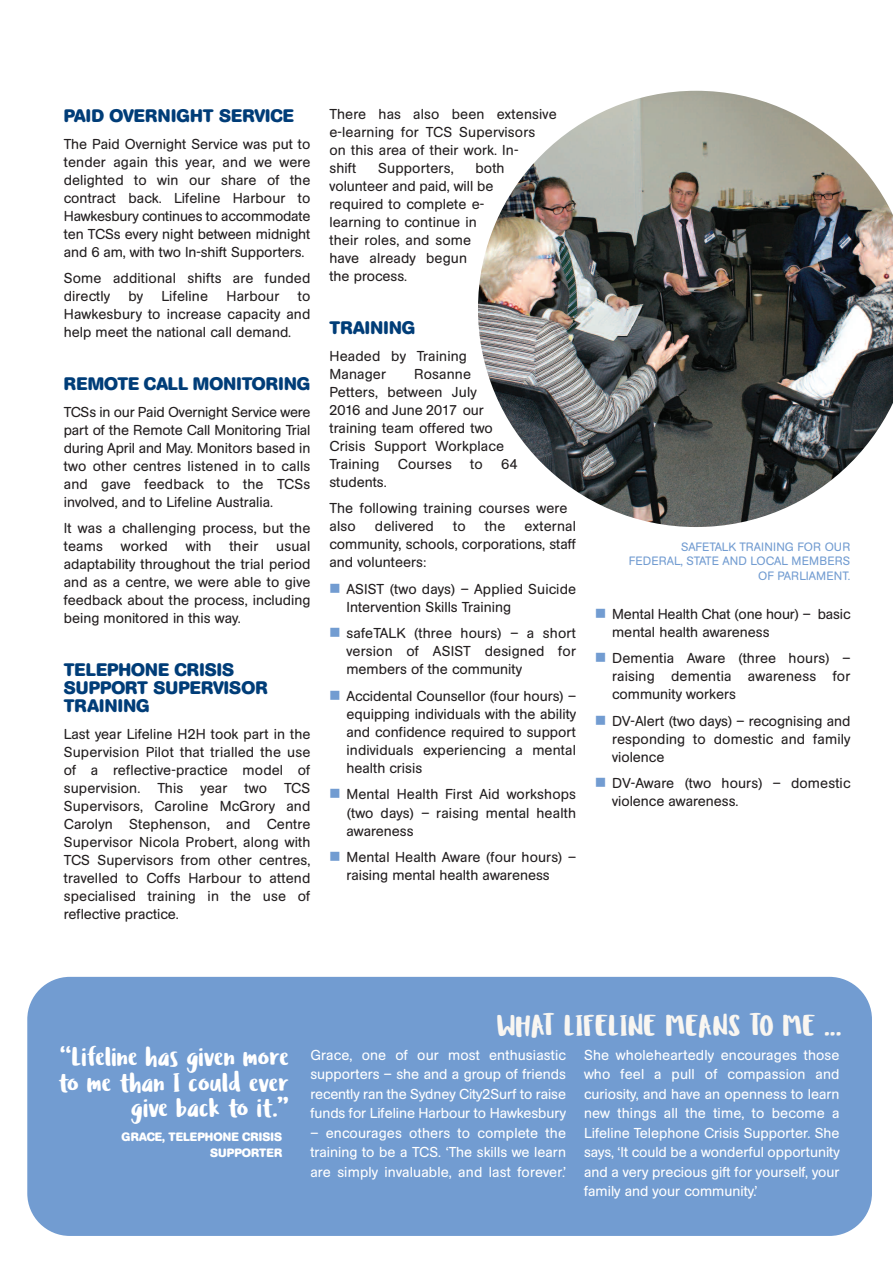
<style>
.page{position:relative;width:893px;height:1263px;background:#fff}
.page>*{position:absolute;margin:0;border:0;box-sizing:border-box;transform-origin:0 0}
.t1{font:30px "Ludicrous";color:#f9f6f1}
.t2{font:27px/25.5px "Ludicrous";color:#fff;text-align:right}
.t3{font:700 18px/18px "AG Book Rounded";color:#003d78}
.t4{font:700 18px "AG Book Rounded";letter-spacing:.02em;color:#003d78}
.t5{font:14.25px/18px "AG Book Rounded";letter-spacing:.005em;color:#231f20;text-align:justify}
.t6{font:14.25px/19.5px "AG Book Rounded";color:#fff;text-align:justify}
.t7{font:12px/14.4px "AG Book Rounded";color:#729cd1;text-align:right}
.t8{font:700 12px/16.5px "AG Book Rounded";color:#fff;text-align:right}
</style>
<div class="page">
<img style="left:478px;top:91px;width:415px;height:436px">
<div style="left:27px;top:977px;width:845px;height:259px;background:#729cd1;border-radius:43px"></div>
<p class="t3" style="left:64px;top:108px;width:231px">PAID OVERNIGHT SERVICE</p>
<p class="t5" style="left:64px;top:136px;width:248px">The Paid Overnight Service was put to tender again this year, and we were delighted to win our share of the contract back. Lifeline Harbour to Hawkesbury continues to accommodate ten TCSs every night between midnight and 6 am, with two In-shift Supporters.</p>
<p class="t5" style="left:64px;top:270px;width:248px">Some additional shifts are funded directly</p>
<p class="t5" style="left:128px;top:288px;width:16px">by</p>
<p class="t5" style="left:161px;top:288px;width:48px">Lifeline</p>
<p class="t5" style="left:226px;top:288px;width:55px">Harbour</p>
<p class="t5" style="left:64px;top:288px;width:248px;text-indent:234px">to Hawkesbury to increase capacity and help meet the national call demand.</p>
<p class="t3" style="left:64px;top:376px;width:248px">REMOTE CALL MONITORING</p>
<p class="t5" style="left:64px;top:404px;width:248px">TCSs in our Paid Overnight Service were part of the Remote Call Monitoring Trial during April and May. Monitors based in two other centres listened in to calls and gave feedback to the TCSs involved, and to Lifeline Australia.</p>
<p class="t5" style="left:64px;top:520px;width:248px">It was a challenging process, but the teams</p>
<p class="t5" style="left:64px;top:538px;width:248px;text-indent:213px">usual adaptability throughout the trial period and as a centre, we were able to give feedback about the process, including being monitored in this way.</p>
<p class="t3" style="left:64px;top:662px;width:205px">TELEPHONE CRISIS<br>SUPPORT SUPERVISOR<br>TRAINING</p>
<p class="t5" style="left:64px;top:726px;width:248px">Last year Lifeline H2H took part in the Supervision Pilot that trialled the use of a reflective-practice model of supervision. This year two TCS Supervisors, Caroline McGrory and Carolyn Stephenson, and Centre Supervisor Nicola Probert, along with TCS Supervisors from other centres, travelled to Coffs Harbour to attend specialised training in the use of reflective practice.</p>
<p class="t5" style="left:121px;top:538px;width:49px">worked</p>
<p class="t5" style="left:186px;top:538px;width:27px">with</p>
<p class="t5" style="left:229px;top:538px;width:31px">their</p>
<p class="t5" style="left:329px;top:107px;width:229px;text-align:left">There has also been extensive e-learning for TCS Supervisors<br>on this area of their work. In-<br>shift</p>
<p class="t5" style="left:378px;top:161px;width:77px">Supporters,</p>
<p class="t5" style="left:329px;top:161px;width:177px;text-align:left;text-indent:146px">both volunteer and paid, will be required to complete e&shy;learning to continue in their roles, and some<br>have already begun<br>the process.</p>
<p class="t4" style="left:329px;top:322px;width:87px">TRAINING</p>
<p class="t5" style="left:329px;top:348px;width:139px">Headed by Training<br>Manager</p>
<p class="t5" style="left:329px;top:366px;width:176px;text-align:left;text-indent:85px">Rosanne<br>Petters, between July<br>2016 and June 2017 our training team offered two<br>Crisis Support Workplace<br>Training</p>
<p class="t5" style="left:398px;top:456px;width:55px">Courses</p>
<p class="t5" style="left:470px;top:456px;width:14px">to</p>
<p class="t5" style="left:501px;top:456px;width:18px">64</p>
<p class="t5" style="left:329px;top:470px;width:240px;line-height:26.5px">students.<br>The following training courses were</p>
<p class="t5" style="left:329px;top:519px;width:28px">also</p>
<p class="t5" style="left:375px;top:519px;width:61px">delivered</p>
<p class="t5" style="left:453px;top:519px;width:14px">to</p>
<p class="t5" style="left:485px;top:519px;width:22px">the</p>
<p class="t5" style="left:329px;top:519px;width:248px;text-indent:195px">external community, schools, corporations, staff and volunteers:</p>
<p class="t5" style="left:346px;top:581px;width:231px">ASIST (two days) – Applied Suicide<br>Intervention Skills Training</p>
<p class="t5" style="left:346px;top:626px;width:231px">safeTALK (three hours) – a short version of ASIST designed for members of the community</p>
<p class="t5" style="left:346px;top:688px;width:231px">Accidental Counsellor (four hours) – equipping individuals with the ability and confidence required to support individuals experiencing a mental health crisis</p>
<p class="t5" style="left:346px;top:787px;width:231px">Mental Health First Aid workshops (two days) – raising mental health awareness</p>
<p class="t5" style="left:346px;top:849px;width:231px">Mental Health Aware (four hours) – raising mental health awareness</p>
<p class="t7" style="left:629px;top:541px;width:223px">SAFETALK TRAINING FOR OUR<br>FEDERAL, STATE AND LOCAL MEMBERS<br>OF PARLIAMENT.</p>
<p class="t5" style="left:612px;top:606px;width:240px">Mental Health Chat (one hour) – basic mental health awareness</p>
<p class="t5" style="left:612px;top:650px;width:240px">Dementia Aware (three hours) – raising dementia awareness for community workers</p>
<p class="t5" style="left:612px;top:713px;width:240px">DV-Alert (two days) – recognising and responding to domestic and family violence</p>
<p class="t5" style="left:612px;top:775px;width:240px">DV-Aware (two hours) – domestic violence awareness.</p>
<h1 class="t1" style="left:497px;top:1005px;width:347px">WHAT LIFELINE MEANS TO ME ...</h1>
<h2 class="t2" style="left:58px;top:1044px;width:232px">“Lifeline has given more to me than I could ever give back to it.”</h2>
<p class="t8" style="left:121px;top:1129px;width:162px">GRACE, TELEPHONE CRISIS<br>SUPPORTER</p>
<p class="t6" style="left:310px;top:1046px;width:257px">Grace, one of our most enthusiastic supporters – she and a group of friends recently ran the Sydney City2Surf to raise funds for Lifeline Harbour to Hawkesbury</p>
<p class="t6" style="left:310px;top:1124px;width:257px">– encourages others to complete the training to be a TCS. ‘The skills we learn are simply invaluable, and last forever.’</p>
<p class="t6" style="left:584px;top:1046px;width:257px">She wholeheartedly encourages those who feel a pull of compassion and curiosity, and have an openness to learn new things all the time, to become a Lifeline Telephone Crisis Supporter. She says, ‘It could be a wonderful opportunity and a very precious gift for yourself, your family and your community.’</p>
</div>
